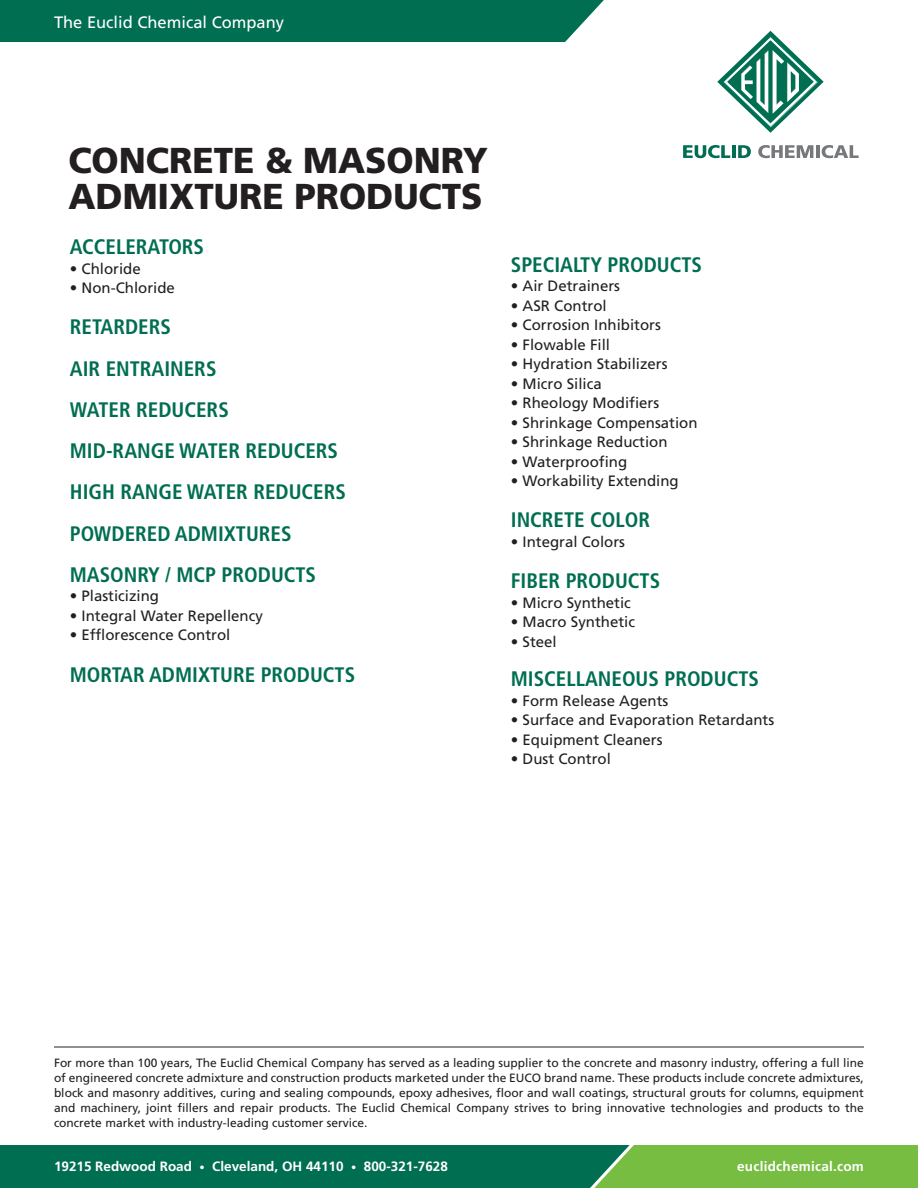
<style>
.page{position:relative;width:918px;height:1188px;background:#fff}
.page>*{position:absolute;margin:0;border:0;box-sizing:border-box;transform-origin:0 0}
.t1{font:900 36px/36px "Frutiger LT Std";color:#231f20}
.t2{font:700 condensed 21px/41.2px "Frutiger LT Std";color:#006e51}
.t3{font:16.5px "Frutiger LT Std";color:#fff}
.t4{font:15px "Frutiger LT Std";color:#231f20}
.t5{font:700 13.5px "Frutiger LT Std";color:#fff}
.t6{font:700 13.5px "Frutiger LT Std";letter-spacing:.02em;color:#fff}
.t7{font:12px/15px "Frutiger LT Std";color:#231f20;text-align:justify}
.s1{font-size:10.5px}
</style>
<div class="page">
<div style="left:0;top:0;width:604px;height:42px;background:#006e51"></div>
<svg style="left:0;top:1145px;width:918px;height:43px;background:#27884d"></svg>
<svg style="left:717px;top:31px;width:107px;height:102px"></svg>
<svg style="left:683px;top:145px;width:47px;height:13px"></svg>
<hr style="left:732px;top:145px;width:4px;height:13px;background:#006e51">
<svg style="left:738px;top:145px;width:13px;height:13px"></svg>
<svg style="left:758px;top:145px;width:55px;height:13px"></svg>
<hr style="left:816px;top:145px;width:4px;height:13px;background:#76787b">
<svg style="left:822px;top:145px;width:37px;height:13px"></svg>
<hr style="left:54px;top:1047px;width:810px;height:1px;background:#231f20">
<h3 class="t3" style="left:54px;top:13px;width:232px">The Euclid Chemical Company</h3>
<h1 class="t1" style="left:68px;top:142px;width:421px">CONCRETE &amp; MASONRY<br>ADMIXTURE PRODUCTS</h1>
<h2 class="t2" style="left:70px;top:226px;width:136px">ACCELERATORS</h2>
<p class="t4" style="left:70px;top:260px;width:72px">• Chloride</p>
<p class="t4" style="left:70px;top:279px;width:107px">• Non-Chloride</p>
<h2 class="t2" style="left:70px;top:306px;width:278px">RETARDERS<br>AIR ENTRAINERS<br>WATER REDUCERS<br>MID-RANGE WATER REDUCERS<br>HIGH RANGE WATER REDUCERS<br>POWDERED ADMIXTURES<br>MASONRY / MCP PRODUCTS</h2>
<p class="t4" style="left:70px;top:587px;width:91px">• Plasticizing</p>
<p class="t4" style="left:70px;top:607px;width:195px">• Integral Water Repellency</p>
<p class="t4" style="left:70px;top:626px;width:162px">• Efflorescence Control</p>
<h2 class="t2" style="left:70px;top:654px;width:287px">MORTAR ADMIXTURE PRODUCTS</h2>
<h2 class="t2" style="left:511px;top:244px;width:193px">SPECIALTY PRODUCTS</h2>
<p class="t4" style="left:511px;top:277px;width:111px">• Air Detrainers</p>
<p class="t4" style="left:511px;top:297px;width:97px">• ASR Control</p>
<p class="t4" style="left:511px;top:316px;width:152px">• Corrosion Inhibitors</p>
<p class="t4" style="left:511px;top:336px;width:101px">• Flowable Fill</p>
<p class="t4" style="left:511px;top:355px;width:158px">• Hydration Stabilizers</p>
<p class="t4" style="left:511px;top:375px;width:92px">• Micro Silica</p>
<p class="t4" style="left:511px;top:394px;width:150px">• Rheology Modifiers</p>
<p class="t4" style="left:511px;top:414px;width:188px">• Shrinkage Compensation</p>
<p class="t4" style="left:511px;top:433px;width:158px">• Shrinkage Reduction</p>
<p class="t4" style="left:511px;top:453px;width:118px">• Waterproofing</p>
<p class="t4" style="left:511px;top:472px;width:169px">• Workability Extending</p>
<h2 class="t2" style="left:511px;top:500px;width:141px">INCRETE COLOR</h2>
<p class="t4" style="left:511px;top:533px;width:116px">• Integral Colors</p>
<h2 class="t2" style="left:511px;top:560px;width:151px">FIBER PRODUCTS</h2>
<p class="t4" style="left:511px;top:594px;width:121px">• Micro Synthetic</p>
<p class="t4" style="left:511px;top:613px;width:126px">• Macro Synthetic</p>
<p class="t4" style="left:511px;top:633px;width:47px">• Steel</p>
<h2 class="t2" style="left:511px;top:659px;width:250px">MISCELLANEOUS PRODUCTS</h2>
<p class="t4" style="left:511px;top:692px;width:159px">• Form Release Agents</p>
<p class="t4" style="left:511px;top:711px;width:265px">• Surface and Evaporation Retardants</p>
<p class="t4" style="left:511px;top:731px;width:153px">• Equipment Cleaners</p>
<p class="t4" style="left:511px;top:750px;width:102px">• Dust Control</p>
<p class="t7" style="left:54px;top:1056px;width:811px">For more than 100 years, The Euclid Chemical Company has served as a leading supplier to the concrete and masonry industry, offering a full line of engineered concrete admixture and construction products marketed under the EUCO brand name. These products include concrete admixtures, block and masonry additives, curing and sealing compounds, epoxy adhesives, floor and wall coatings, structural grouts for columns, equipment and machinery, joint fillers and repair products. The Euclid Chemical Company strives to bring innovative technologies and products to the concrete market with industry-leading customer service.</p>
<p class="t5" style="left:54px;top:1158px;width:395px">19215 Redwood Road <span class="s1">•</span> Cleveland, OH 44110 <span class="s1">•</span> 800-321-7628</p>
<p class="t6" style="left:737px;top:1158px;width:128px">euclidchemical.com</p>
</div>
